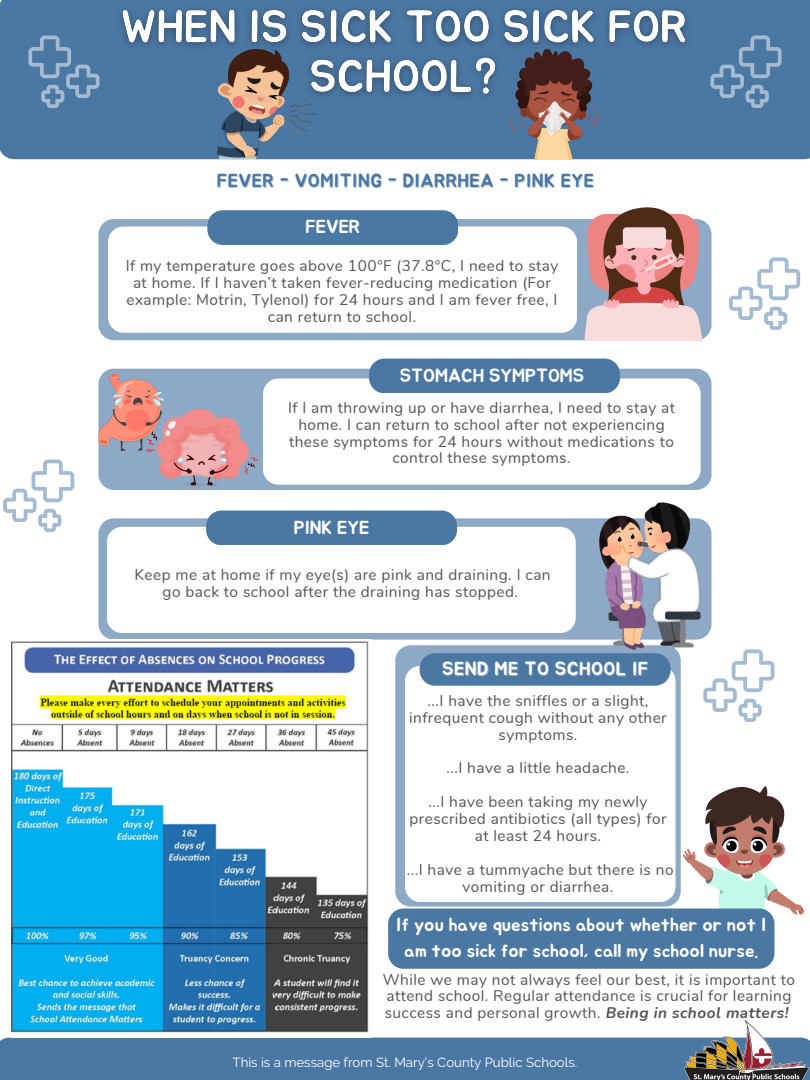
<style>
.page{position:relative;width:810px;height:1080px;background:#fff}
.page>*{position:absolute;margin:0;border:0;box-sizing:border-box;transform-origin:0 0}
.t1{font:18.75px/26.2px "Jua";color:#fff;text-align:center}
.t2{font:18.75px "Jua";letter-spacing:.03em;color:#4b77a3}
.t3{font:18.75px "Jua";letter-spacing:.03em;color:#fff}
.t4{font:15.38px/16.9px "Nunito";letter-spacing:.03em;color:#545454;text-align:center}
.t5{font:13.25px "Raleway";color:#fff}
.s1{font-weight:700;font-style:italic}
</style>
<div class="page">
<svg style="left:98px;top:219px;width:614px;height:121px;background:#93adc7"></svg>
<svg style="left:108px;top:227px;width:469px;height:106px"></svg>
<div style="left:207px;top:210px;width:251px;height:35px;background:#4b77a3"></div>
<div style="left:98px;top:369px;width:614px;height:121px;background:#8ea9c5"></div>
<svg style="left:263px;top:379px;width:438px;height:106px"></svg>
<div style="left:369px;top:359px;width:251px;height:34px;background:#4b77a3"></div>
<svg style="left:98px;top:518px;width:614px;height:122px;background:#96afc9"></svg>
<svg style="left:107px;top:527px;width:469px;height:106px"></svg>
<div style="left:206px;top:511px;width:251px;height:34px;background:#4b77a3"></div>
<svg style="left:395px;top:645px;width:286px;height:262px;background:#96afc9"></svg>
<svg style="left:405px;top:666px;width:270px;height:236px"></svg>
<svg style="left:420px;top:653px;width:251px;height:33px;background:#507aa5"></svg>
<div style="left:0;top:0;width:810px;height:159px;background:#4b77a3"></div>
<div style="left:0;top:1038px;width:684px;height:42px;background:#4b77a3"></div>
<img style="left:214px;top:107px;width:101px;height:52px">
<img style="left:510px;top:107px;width:87px;height:52px">
<img style="left:684px;top:787px;width:119px;height:128px">
<svg style="left:710px;top:35px;width:72px;height:73px;background:#5f86ad"></svg>
<svg style="left:28px;top:35px;width:72px;height:73px;background:#5f86ad"></svg>
<svg style="left:584px;top:207px;width:119px;height:134px;background:#c99b9b"></svg>
<img style="left:599px;top:502px;width:102px;height:147px">
<svg style="left:729px;top:257px;width:71px;height:73px"></svg>
<svg style="left:3px;top:460px;width:71px;height:72px"></svg>
<svg style="left:703px;top:649px;width:72px;height:73px"></svg>
<img style="left:98px;top:374px;width:65px;height:77px">
<svg style="left:145px;top:408px;width:113px;height:79px;background:#c599a3"></svg>
<img style="left:684px;top:1019px;width:126px;height:61px">
<img style="left:11px;top:641px;width:358px;height:392px">
<img style="left:111px;top:1px;width:586px;height:106px">
<div style="left:388px;top:909px;width:386px;height:60px;background:#4b77a3"></div>
<p class="t2" style="left:217px;top:172px;width:379px">FEVER - VOMITING - DIARRHEA - PINK EYE</p>
<p class="t1" style="left:306px;top:214px;width:56px">FEVER</p>
<h4 class="t4" style="left:126px;top:258px;width:434px">If my temperature goes above 100°F (37.8°C, I need to stay at home. If I haven’t taken fever-reducing medication (For example: Motrin, Tylenol) for 24 hours and I am fever free, I can return to school.</h4>
<p class="t1" style="left:400px;top:363px;width:186px">STOMACH SYMPTOMS</p>
<p class="t4" style="left:288px;top:399px;width:388px">If I am throwing up or have diarrhea, I need to stay at home. I can return to school after not experiencing these symptoms for 24 hours without medications to control these symptoms.</p>
<p class="t1" style="left:294px;top:515px;width:77px">PINK EYE</p>
<h2 class="t4" style="left:134px;top:566px;width:418px">Keep me at home if my eye(s) are pink and draining. I can go back to school after the draining has stopped.</h2>
<h4 class="t3" style="left:442px;top:660px;width:207px">SEND ME TO SCHOOL IF</h4>
<h4 class="t4" style="left:409px;top:692px;width:259px">...I have the sniffles or a slight, infrequent cough without any other symptoms.</h4>
<p class="t4" style="left:447px;top:760px;width:184px">...I have a little headache.</p>
<p class="t4" style="left:410px;top:794px;width:258px">...I have been taking my newly prescribed antibiotics (all types) for at least 24 hours.</p>
<h2 class="t4" style="left:407px;top:861px;width:268px">...I have a tummyache but there is no vomiting or diarrhea.</h2>
<h4 class="t1" style="left:396px;top:912px;width:372px">If you have questions about whether or not I am too sick for school, call my school nurse.</h4>
<p class="t4" style="left:383px;top:971px;width:414px;text-align:left">While we may not always feel our best, it is important to attend school. Regular attendance is crucial for learning success and personal growth. <span class="s1">Being in school matters!</span></p>
<p class="t5" style="left:233px;top:1055px;width:346px">This is a message from St. Mary’s County Public Schools.</p>
</div>
